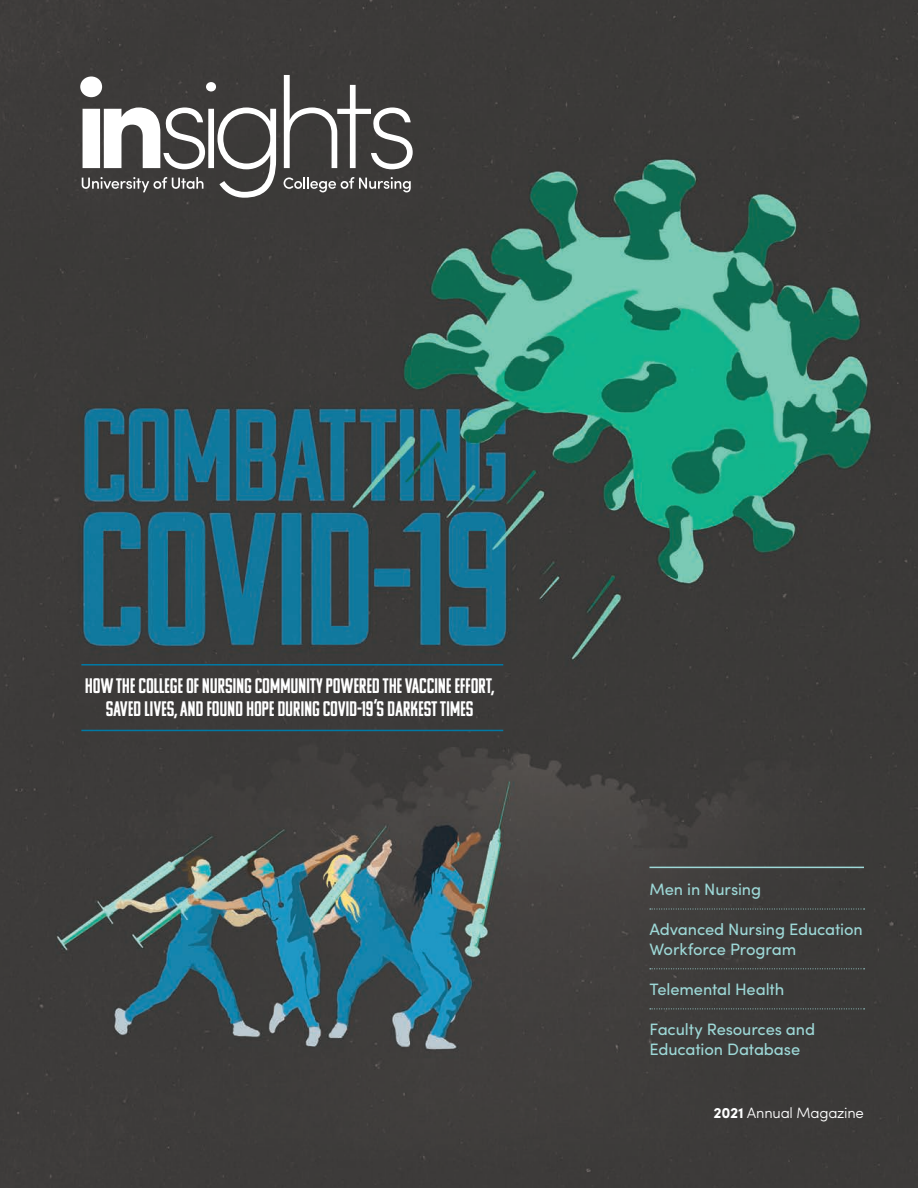
<style>
.page{position:relative;width:918px;height:1188px;background:#fff}
.page>*{position:absolute;margin:0;border:0;box-sizing:border-box;transform-origin:0 0}
.Large_Body{font:21px/22.5px "Komu A";letter-spacing:-.01em;color:#fff;text-align:center}
.t1{font:16.5px/19.8px "Sofia Pro";letter-spacing:-.01em;color:#9dd8d7}
.t2{font:300 15px "Sofia Pro";letter-spacing:-.015em;color:#fff}
.s1{font-weight:700}
</style>
<div class="page">
<img style="left:0;top:0;width:918px;height:1188px">
<svg style="left:284px;top:75px;width:129px;height:94px"></svg>
<svg style="left:284px;top:177px;width:127px;height:15px;background:#706e6d"></svg>
<svg style="left:80px;top:76px;width:196px;height:122px"></svg>
<hr style="left:650px;top:867px;width:214px;height:1px;background:#9dd8d7">
<svg style="left:650px;top:909px;width:215px;height:1px"></svg>
<svg style="left:650px;top:968px;width:215px;height:1px"></svg>
<svg style="left:650px;top:1009px;width:215px;height:1px"></svg>
<hr style="left:81px;top:664px;width:422px;height:2px;background:#007aa6">
<hr style="left:81px;top:730px;width:422px;height:1px;background:#007aa6">
<p class="Large_Body" style="left:85px;top:674px;width:411px">HOW THE COLLEGE OF NURSING COMMUNITY POWERED THE VACCINE EFFORT,<br>SAVED LIVES, AND FOUND HOPE DURING COVID-19’S DARKEST TIMES</p>
<p class="t1" style="left:650px;top:878px;width:113px">Men in Nursing</p>
<p class="t1" style="left:650px;top:918px;width:215px">Advanced Nursing Education<br>Workforce Program</p>
<p class="t1" style="left:650px;top:978px;width:136px">Telemental Health</p>
<p class="t1" style="left:650px;top:1018px;width:167px">Faculty Resources and<br>Education Database</p>
<p class="t2" style="left:714px;top:1102px;width:152px"><span class="s1">2021</span> Annual Magazine</p>
</div>
